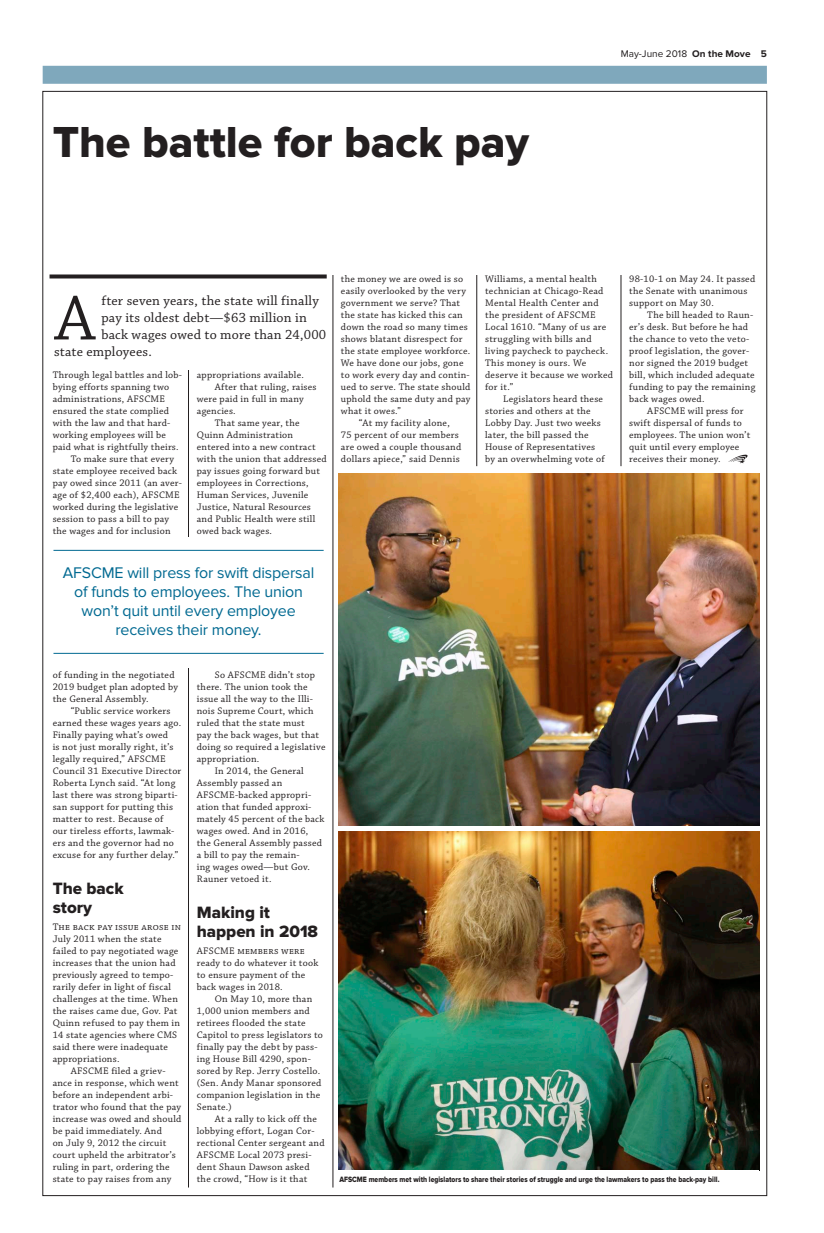
<style>
.page{position:relative;width:824px;height:1233px;background:#fff}
.page>*{position:absolute;margin:0;border:0;box-sizing:border-box;transform-origin:0 0}
._5-col_text_-_intro{font:66.3px "Chaparral Pro";color:#231f20}
.Story_head{font:45px "Proxima Nova Extrabld";color:#231f20}
._5_col_-_two_line_he{font:17px/19px "Proxima Nova Extrabld";color:#231f20}
.Blue_Display_Quote{font:16px/19px "Proxima Nova";letter-spacing:-.01em;color:#006991;text-align:center}
._5-col_text_-_intro-2{font:14px "Chaparral Pro";letter-spacing:.015em;color:#231f20}
._5-col_text_-_indent{font:10px/12px "Chaparral Pro";letter-spacing:.025em;color:#231f20}
._5-col_text_-_CAPS_f{font:10px/12px "Chaparral Pro";letter-spacing:.025em;color:#231f20}
._5-col_text_-_no_ind{font:10px/12px "Chaparral Pro";letter-spacing:.035em;color:#231f20}
.t1{font:10px "Proxima Nova";color:#231f20}
.t2{font:8px "Proxima Nova Extrabld";color:#231f20;scale:.85 1}
.s1{font-weight:700}
</style>
<div class="page">
<hr style="left:188px;top:108px;width:1px;height:1080px;background:#231f20">
<div style="left:43px;top:66px;width:723px;height:18px;background:#7fa8bc"></div>
<hr style="left:333px;top:108px;width:1px;height:1080px;background:#231f20">
<hr style="left:476px;top:108px;width:1px;height:1080px;background:#231f20">
<hr style="left:620px;top:108px;width:1px;height:1080px;background:#231f20">
<div style="left:50px;top:99px;width:709px;height:175px;background:#fff"></div>
<svg style="left:728px;top:455px;width:19px;height:8px"></svg>
<div style="left:50px;top:274px;width:277px;height:96px;background:#fff"></div>
<svg style="left:50px;top:274px;width:277px;height:4px"></svg>
<div style="left:336px;top:815px;width:421px;height:21px;background:#fff"></div>
<div style="left:336px;top:466px;width:421px;height:22px;background:#fff"></div>
<hr style="left:53px;top:550px;width:270px;height:1px;background:#006991">
<hr style="left:53px;top:653px;width:270px;height:1px;background:#006991">
<img style="left:339px;top:473px;width:420px;height:353px">
<img style="left:339px;top:831px;width:420px;height:339px">
<div style="left:337px;top:1170px;width:422px;height:18px;background:#fff"></div>
<p class="Story_head" style="left:53px;top:116px;width:478px">The battle for back pay</p>
<p class="t1" style="left:620px;top:48px;width:148px">May-June 2018 <span class="s1">On the Move 5</span></p>
<p class="_5-col_text_-_intro" style="left:55px;top:282px;width:42px">A</p>
<p class="_5-col_text_-_intro-2" style="left:101px;top:293px;width:219px">fter seven years, the state will finally</p>
<p class="_5-col_text_-_intro-2" style="left:101px;top:310px;width:207px">pay its oldest debt—$63 million in</p>
<p class="_5-col_text_-_intro-2" style="left:101px;top:327px;width:226px">back wages owed to more than 24,000</p>
<p class="_5-col_text_-_intro-2" style="left:54px;top:344px;width:99px">state employees.</p>
<p class="_5-col_text_-_no_ind" style="left:53px;top:369px;width:131px">Through legal battles and lob&shy;bying efforts spanning two administrations, AFSCME ensured the state complied with the law and that hard&shy;working employees will be paid what is rightfully theirs.</p>
<p class="_5-col_text_-_indent" style="left:53px;top:453px;width:131px;text-indent:18px">To make sure that every state employee received back pay owed since 2011 (an aver&shy;age of $2,400 each), AFSCME worked during the legislative session to pass a bill to pay the wages and for inclusion</p>
<p class="_5-col_text_-_indent" style="left:197px;top:369px;width:109px">appropriations available.</p>
<p class="_5-col_text_-_indent" style="left:197px;top:381px;width:121px;text-indent:18px">After that ruling, raises were paid in full in many agencies.</p>
<p class="_5-col_text_-_indent" style="left:197px;top:417px;width:131px;text-indent:18px">That same year, the<br>Quinn Administration entered into a new contract with the union that addressed pay issues going forward but employees in Corrections,<br>Human Services, Juvenile<br>Justice, Natural Resources and Public Health were still owed back wages.</p>
<p class="Blue_Display_Quote" style="left:63px;top:563px;width:253px">AFSCME will press for swift dispersal of funds to employees. The union won’t quit until every employee receives their money.</p>
<p class="_5-col_text_-_indent" style="left:341px;top:273px;width:131px">the money we are owed is so easily overlooked by the very government we serve? That the state has kicked this can down the road so many times shows blatant disrespect for the state employee workforce.<br>We have done our jobs, gone to work every day and contin&shy;ued to serve. The state should uphold the same duty and pay what it owes.”</p>
<p class="_5-col_text_-_indent" style="left:341px;top:417px;width:122px;text-indent:18px">“At my facility alone,<br>75 percent of our members are owed a couple thousand dollars apiece,” said Dennis</p>
<p class="_5-col_text_-_indent" style="left:485px;top:273px;width:129px">Williams, a mental health technician at Chicago-Read<br>Mental Health Center and the president of AFSCME<br>Local 1610. “Many of us are struggling with bills and living paycheck to paycheck.<br>This money is ours. We deserve it because we worked for it.”</p>
<p class="_5-col_text_-_indent" style="left:485px;top:393px;width:121px;text-indent:18px">Legislators heard these stories and others at the<br>Lobby Day. Just two weeks later, the bill passed the<br>House of Representatives by an overwhelming vote of</p>
<p class="_5-col_text_-_indent" style="left:629px;top:273px;width:127px">98-10-1 on May 24. It passed the Senate with unanimous support on May 30.</p>
<p class="_5-col_text_-_indent" style="left:629px;top:309px;width:128px;text-indent:18px">The bill headed to Raun&shy;er’s desk. But before he had the chance to veto the veto&shy;proof legislation, the gover&shy;nor signed the 2019 budget bill, which included adequate funding to pay the remaining back wages owed.</p>
<p class="_5-col_text_-_indent" style="left:629px;top:405px;width:122px;text-indent:18px">AFSCME will press for swift dispersal of funds to employees. The union won’t quit until every employee receives their money.</p>
<p class="_5-col_text_-_indent" style="left:53px;top:669px;width:127px">of funding in the negotiated<br>2019 budget plan adopted by the General Assembly.</p>
<p class="_5-col_text_-_indent" style="left:53px;top:705px;width:130px;text-indent:18px">“Public service workers earned these wages years ago.<br>Finally paying what’s owed<br>is not just morally right, it’s legally required,” AFSCME<br>Council 31 Executive Director<br>Roberta Lynch said. “At long last there was strong biparti&shy;san support for putting this matter to rest. Because of<br>our tireless efforts, lawmak&shy;ers and the governor had no excuse for any further delay.”</p>
<p class="_5_col_-_two_line_he" style="left:53px;top:879px;width:72px">The back story</p>
<p class="_5-col_text_-_CAPS_f" style="left:53px;top:921px;width:130px">The back pay issue arose in<br>July 2011 when the state failed to pay negotiated wage increases that the union had previously agreed to tempo&shy;rarily defer in light of fiscal challenges at the time. When the raises came due, Gov. Pat<br>Quinn refused to pay them in<br>14 state agencies where CMS said there were inadequate appropriations.</p>
<p class="_5-col_text_-_indent" style="left:53px;top:1065px;width:130px;text-indent:18px">AFSCME filed a griev&shy;ance in response, which went before an independent arbi&shy;trator who found that the pay increase was owed and should be paid immediately. And<br>on July 9, 2012 the circuit court upheld the arbitrator’s ruling in part, ordering the state to pay raises from any</p>
<p class="_5-col_text_-_indent" style="left:197px;top:669px;width:130px;text-indent:18px">So AFSCME didn’t stop there. The union took the issue all the way to the Illi&shy;nois Supreme Court, which ruled that the state must<br>pay the back wages, but that doing so required a legislative appropriation.</p>
<p class="_5-col_text_-_indent" style="left:197px;top:765px;width:129px;text-indent:18px">In 2014, the General<br>Assembly passed an<br>AFSCME-backed appropri&shy;ation that funded approxi&shy;mately 45 percent of the back wages owed. And in 2016, the General Assembly passed a bill to pay the remain-<br>ing wages owed—but Gov.<br>Rauner vetoed it.</p>
<p class="_5_col_-_two_line_he" style="left:197px;top:903px;width:123px">Making it happen in 2018</p>
<p class="_5-col_text_-_CAPS_f" style="left:197px;top:945px;width:123px">AFSCME members were ready to do whatever it took to ensure payment of the back wages in 2018.</p>
<p class="_5-col_text_-_indent" style="left:197px;top:993px;width:128px;text-indent:18px">On May 10, more than<br>1,000 union members and retirees flooded the state<br>Capitol to press legislators to finally pay the debt by pass&shy;ing House Bill 4290, spon&shy;sored by Rep. Jerry Costello. (Sen. Andy Manar sponsored companion legislation in the<br>Senate.)</p>
<p class="_5-col_text_-_indent" style="left:197px;top:1113px;width:129px;text-indent:18px">At a rally to kick off the lobbying effort, Logan Cor&shy;rectional Center sergeant and<br>AFSCME Local 2073 presi&shy;dent Shaun Dawson asked the crowd, “How is it that</p>
<p class="t2" style="left:339px;top:1175px;width:448px">AFSCME members met with legislators to share their stories of struggle and urge the lawmakers to pass the back-pay bill.</p>
</div>
